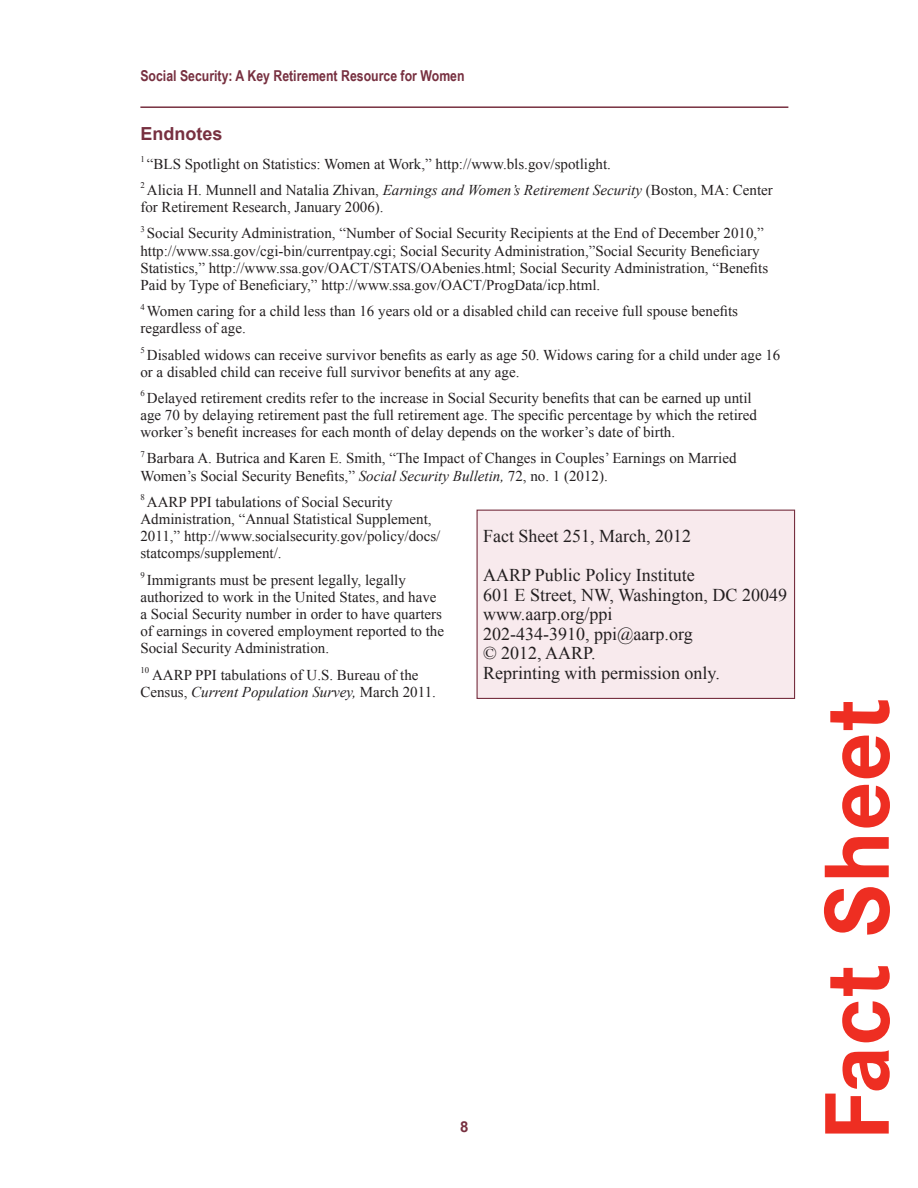
<style>
.page{position:relative;width:918px;height:1188px;background:#fff}
.page>*{position:absolute;margin:0;border:0;box-sizing:border-box;transform-origin:0 0}
.t1{font:700 90px "Corporate SBQ";color:#ee2e22}
.Body{font:18px/19.5px "Times New Roman";color:#231f20}
.HeadEndnotes{font:700 18px "Arial";color:#773040}
.Endnote_Text{font:15px/17.2px "Times New Roman";color:#231f20}
.t2{font:700 15px "Arial Narrow";color:#773040}
.t3{font:700 15px "Arial";color:#773040}
.s1{font-style:italic}
</style>
<div class="page">
<hr style="left:140px;top:106px;width:648px;height:2px;background:#773040">
<div style="left:477px;top:510px;width:318px;height:188px;background:#f8eaed"></div>
<div style="left:477px;top:510px;width:318px;height:189px;border:1px solid #773040"></div>
<p class="t2" style="left:140px;top:64px;width:326px">Social Security: A Key Retirement Resource for Women</p>
<p class="HeadEndnotes" style="left:140px;top:122px;width:84px">Endnotes</p>
<p class="Endnote_Text" style="left:140px;top:155px;width:472px"><sup>1</sup> “BLS Spotlight on Statistics: Women at Work,” http://www.bls.gov/spotlight.</p>
<p class="Endnote_Text" style="left:140px;top:181px;width:634px"><sup>2</sup> Alicia H. Munnell and Natalia Zhivan, <span class="s1">Earnings and Women’s Retirement Security</span> (Boston, MA: Center for Retirement Research, January 2006).</p>
<p class="Endnote_Text" style="left:140px;top:224px;width:629px"><sup>3</sup> Social Security Administration, “Number of Social Security Recipients at the End of December 2010,” http://www.ssa.gov/cgi-bin/currentpay.cgi; Social Security Administration,”Social Security Beneficiary Statistics,” http://www.ssa.gov/OACT/STATS/OAbenies.html; Social Security Administration, “Benefits Paid by Type of Beneficiary,” http://www.ssa.gov/OACT/ProgData/icp.html.</p>
<p class="Endnote_Text" style="left:140px;top:302px;width:599px"><sup>4</sup> Women caring for a child less than 16 years old or a disabled child can receive full spouse benefits regardless of age.</p>
<p class="Endnote_Text" style="left:140px;top:346px;width:642px"><sup>5</sup> Disabled widows can receive survivor benefits as early as age 50. Widows caring for a child under age 16 or a disabled child can receive full survivor benefits at any age.</p>
<p class="Endnote_Text" style="left:140px;top:389px;width:618px"><sup>6</sup> Delayed retirement credits refer to the increase in Social Security benefits that can be earned up until age 70 by delaying retirement past the full retirement age. The specific percentage by which the retired worker’s benefit increases for each month of delay depends on the worker’s date of birth.</p>
<p class="Endnote_Text" style="left:140px;top:450px;width:598px"><sup>7</sup> Barbara A. Butrica and Karen E. Smith, “The Impact of Changes in Couples’ Earnings on Married<br>Women’s Social Security Benefits,” <span class="s1">Social Security Bulletin,</span> 72, no. 1 (2012).</p>
<p class="Endnote_Text" style="left:140px;top:493px;width:301px"><sup>8</sup> AARP PPI tabulations of Social Security Administration, “Annual Statistical Supplement, 2011,” http://www.socialsecurity.gov/policy/docs/ statcomps/supplement/.</p>
<p class="Endnote_Text" style="left:140px;top:571px;width:305px"><sup>9</sup> Immigrants must be present legally, legally authorized to work in the United States, and have a Social Security number in order to have quarters of earnings in covered employment reported to the Social Security Administration.</p>
<p class="Endnote_Text" style="left:140px;top:666px;width:297px"><sup>10</sup> AARP PPI tabulations of U.S. Bureau of the<br>Census, <span class="s1">Current Population Survey,</span> March 2011.</p>
<p class="Body" style="left:483px;top:516px;width:213px;line-height:39px">Fact Sheet 251, March, 2012<br>AARP Public Policy Institute</p>
<p class="Body" style="left:483px;top:585px;width:306px">601 E Street, NW, Washington, DC 20049 www.aarp.org/ppi<br>202-434-3910, ppi@aarp.org<br>© 2012, AARP.<br>Reprinting with permission only.</p>
<p class="t3" style="left:460px;top:1117px;width:10px">8</p>
<h1 class="t1" style="left:802px;top:1141px;width:444px;rotate:-90deg">Fact Sheet</h1>
</div>
